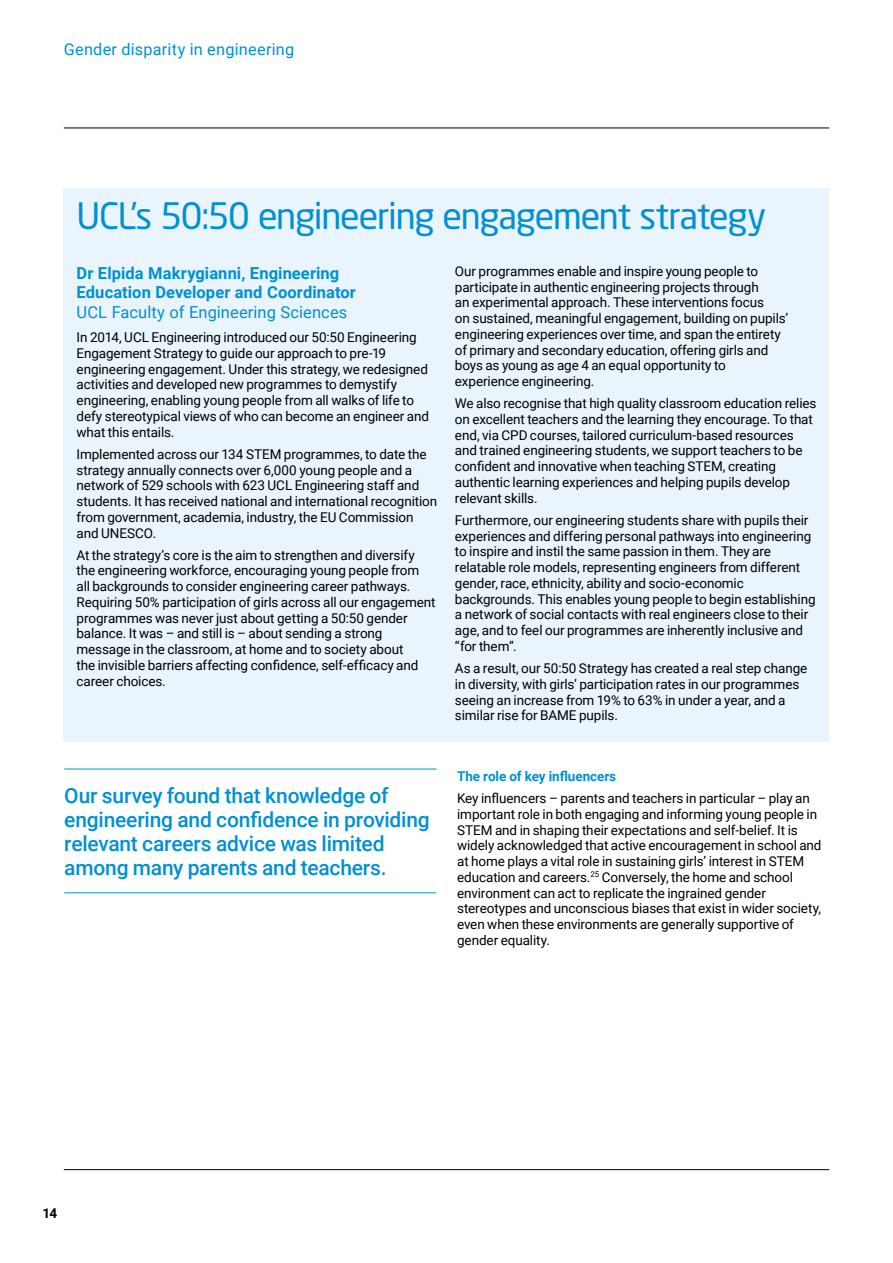
<style>
.page{position:relative;width:893px;height:1263px;background:#fff}
.page>*{position:absolute;margin:0;border:0;box-sizing:border-box;transform-origin:0 0}
.t1{font:36px "Neo Sans";letter-spacing:-.035em;color:#0090d4}
.t2{font:500 21px/24px "Roboto";letter-spacing:-.01em;color:#0090d4}
.t3{font:700 16.5px/19.5px "Roboto";letter-spacing:.005em;color:#0090d4}
.t4{font:16.5px "Roboto";letter-spacing:.005em;color:#0090d4}
.t5{font:16.35px "Roboto";letter-spacing:.015em;color:#0090d4}
.t6{font:13.5px/15.8px "Roboto";letter-spacing:-.01em;color:#000}
.t7{font:700 13.5px "Roboto";letter-spacing:-.005em;color:#0090d4}
.t8{font:700 13.5px "Roboto";color:#000}
</style>
<div class="page">
<div style="left:64px;top:188px;width:765px;height:472px;background:#eaf4fc"></div>
<hr style="left:64px;top:1169px;width:765px;height:1px;background:#000">
<hr style="left:64px;top:128px;width:765px;height:1px;background:#000">
<hr style="left:64px;top:769px;width:372px;height:1px;background:#0090d4">
<hr style="left:64px;top:892px;width:372px;height:1px;background:#0090d4">
<div style="left:64px;top:249px;width:765px;height:493px;background:#eaf4fc"></div>
<p class="t5" style="left:64px;top:38px;width:232px">Gender disparity in engineering</p>
<h1 class="t1" style="left:77px;top:194px;width:691px">UCL’s 50:50 engineering engagement strategy</h1>
<p class="t3" style="left:77px;top:263px;width:281px">Dr Elpida Makrygianni, Engineering<br>Education Developer and Coordinator</p>
<p class="t4" style="left:77px;top:300px;width:272px">UCL Faculty of Engineering Sciences</p>
<p class="t6" style="left:77px;top:329px;width:354px">In 2014, UCL Engineering introduced our 50:50 Engineering Engagement Strategy to guide our approach to pre-19 engineering engagement. Under this strategy, we redesigned activities and developed new programmes to demystify engineering, enabling young people from all walks of life to defy stereotypical views of who can become an engineer and what this entails.</p>
<p class="t6" style="left:77px;top:446px;width:362px">Implemented across our 134 STEM programmes, to date the strategy annually connects over 6,000 young people and a network of 529 schools with 623 UCL Engineering staff and students. It has received national and international recognition from government, academia, industry, the EU Commission and UNESCO.</p>
<p class="t6" style="left:77px;top:546px;width:361px">At the strategy’s core is the aim to strengthen and diversify the engineering workforce, encouraging young people from all backgrounds to consider engineering career pathways.<br>Requiring 50% participation of girls across all our engagement programmes was never just about getting a 50:50 gender balance. It was – and still is – about sending a strong message in the classroom, at home and to society about<br>the invisible barriers affecting confidence, self-efficacy and career choices.</p>
<p class="t6" style="left:455px;top:263px;width:335px">Our programmes enable and inspire young people to participate in authentic engineering projects through<br>an experimental approach. These interventions focus<br>on sustained, meaningful engagement, building on pupils’ engineering experiences over time, and span the entirety of primary and secondary education, offering girls and boys as young as age 4 an equal opportunity to experience engineering.</p>
<p class="t6" style="left:455px;top:395px;width:363px">We also recognise that high quality classroom education relies on excellent teachers and the learning they encourage. To that end, via CPD courses, tailored curriculum-based resources and trained engineering students, we support teachers to be confident and innovative when teaching STEM, creating authentic learning experiences and helping pupils develop relevant skills.</p>
<p class="t6" style="left:455px;top:512px;width:362px">Furthermore, our engineering students share with pupils their experiences and differing personal pathways into engineering to inspire and instil the same passion in them. They are relatable role models, representing engineers from different gender, race, ethnicity, ability and socio-economic backgrounds. This enables young people to begin establishing a network of social contacts with real engineers close to their age, and to feel our programmes are inherently inclusive and “for them”.</p>
<p class="t6" style="left:455px;top:660px;width:354px">As a result, our 50:50 Strategy has created a real step change in diversity, with girls’ participation rates in our programmes seeing an increase from 19% to 63% in under a year, and a similar rise for BAME pupils.</p>
<h2 class="t2" style="left:64px;top:783px;width:367px">Our survey found that knowledge of engineering and confidence in providing relevant careers advice was limited among many parents and teachers.</h2>
<p class="t7" style="left:457px;top:767px;width:161px">The role of key influencers</p>
<p class="t6" style="left:457px;top:790px;width:366px">Key influencers – parents and teachers in particular – play an important role in both engaging and informing young people in STEM and in shaping their expectations and self-belief. It is widely acknowledged that active encouragement in school and at home plays a vital role in sustaining girls’ interest in STEM education and careers.<sup>25</sup> Conversely, the home and school environment can act to replicate the ingrained gender stereotypes and unconscious biases that exist in wider society, even when these environments are generally supportive of gender equality.</p>
<p class="t8" style="left:43px;top:1204px;width:16px">14</p>
</div>
